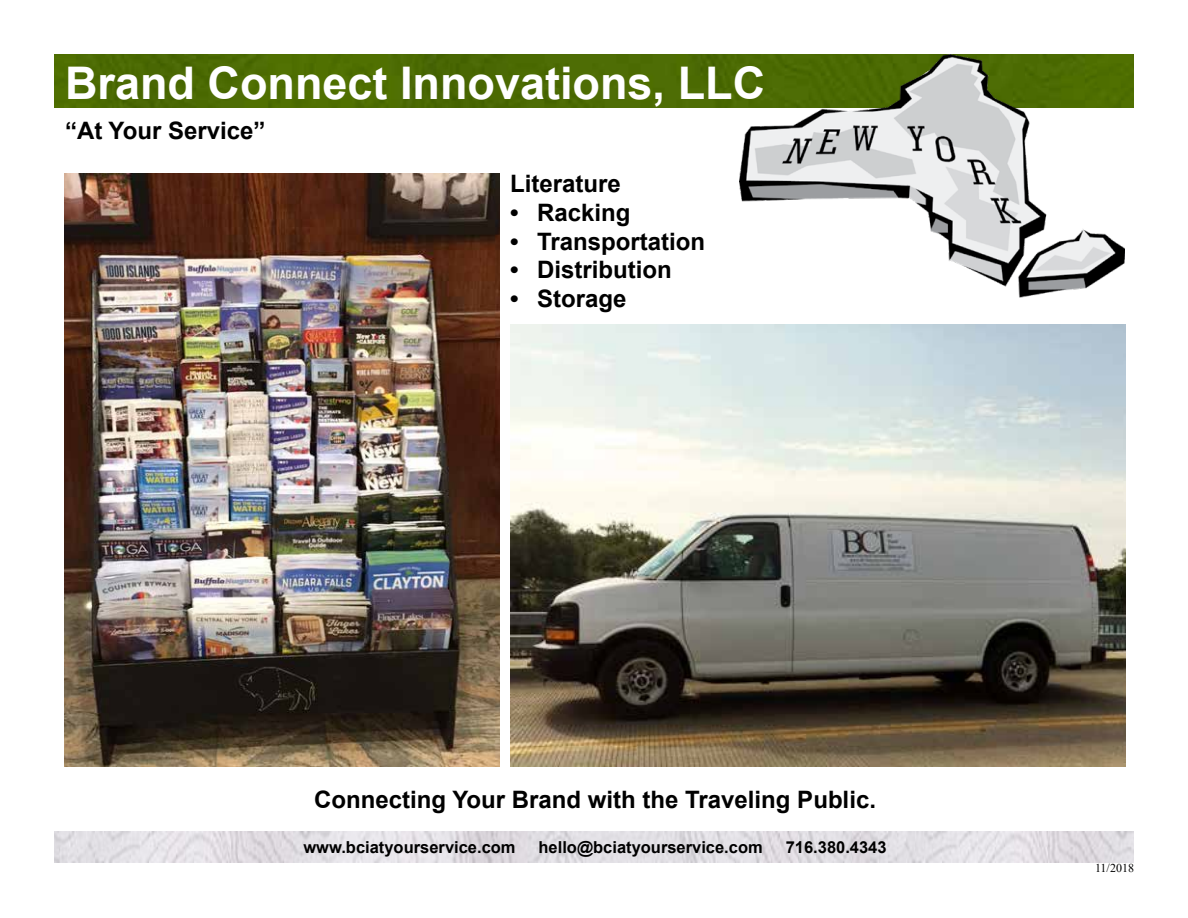
<style>
.page{position:relative;width:1188px;height:918px;background:#fff}
.page>*{position:absolute;margin:0;border:0;box-sizing:border-box;transform-origin:0 0}
.t1{font:700 45px "Arial";color:#fff}
.t2{font:700 24px "Arial";color:#000}
.t3{font:700 16.5px "Arial";color:#000}
.t4{font:12px "Times New Roman";color:#000}
</style>
<div class="page">
<div style="left:54px;top:54px;width:1080px;height:54px;background:#4c6b02"></div>
<img style="left:54px;top:832px;width:1080px;height:30px">
<img style="left:740px;top:54px;width:384px;height:243px">
<img style="left:65px;top:173px;width:434px;height:594px">
<img style="left:510px;top:325px;width:615px;height:442px">
<h1 class="t1" style="left:65px;top:51px;width:702px">Brand Connect Innovations, LLC</h1>
<p class="t2" style="left:65px;top:114px;width:202px">“At Your Service”</p>
<p class="t2" style="left:510px;top:167px;width:112px">Literature</p>
<p class="t2" style="left:510px;top:195px;width:122px">• Racking</p>
<p class="t2" style="left:510px;top:224px;width:197px">• Transportation</p>
<p class="t2" style="left:510px;top:253px;width:163px">• Distribution</p>
<p class="t2" style="left:510px;top:282px;width:118px">• Storage</p>
<p class="t2" style="left:314px;top:783px;width:563px">Connecting Your Brand with the Traveling Public.</p>
<p class="t3" style="left:303px;top:836px;width:214px">www.bciatyourservice.com</p>
<p class="t3" style="left:539px;top:836px;width:226px">hello@bciatyourservice.com</p>
<p class="t3" style="left:786px;top:836px;width:102px">716.380.4343</p>
<p class="t4" style="left:1095px;top:860px;width:40px">11/2018</p>
</div>
